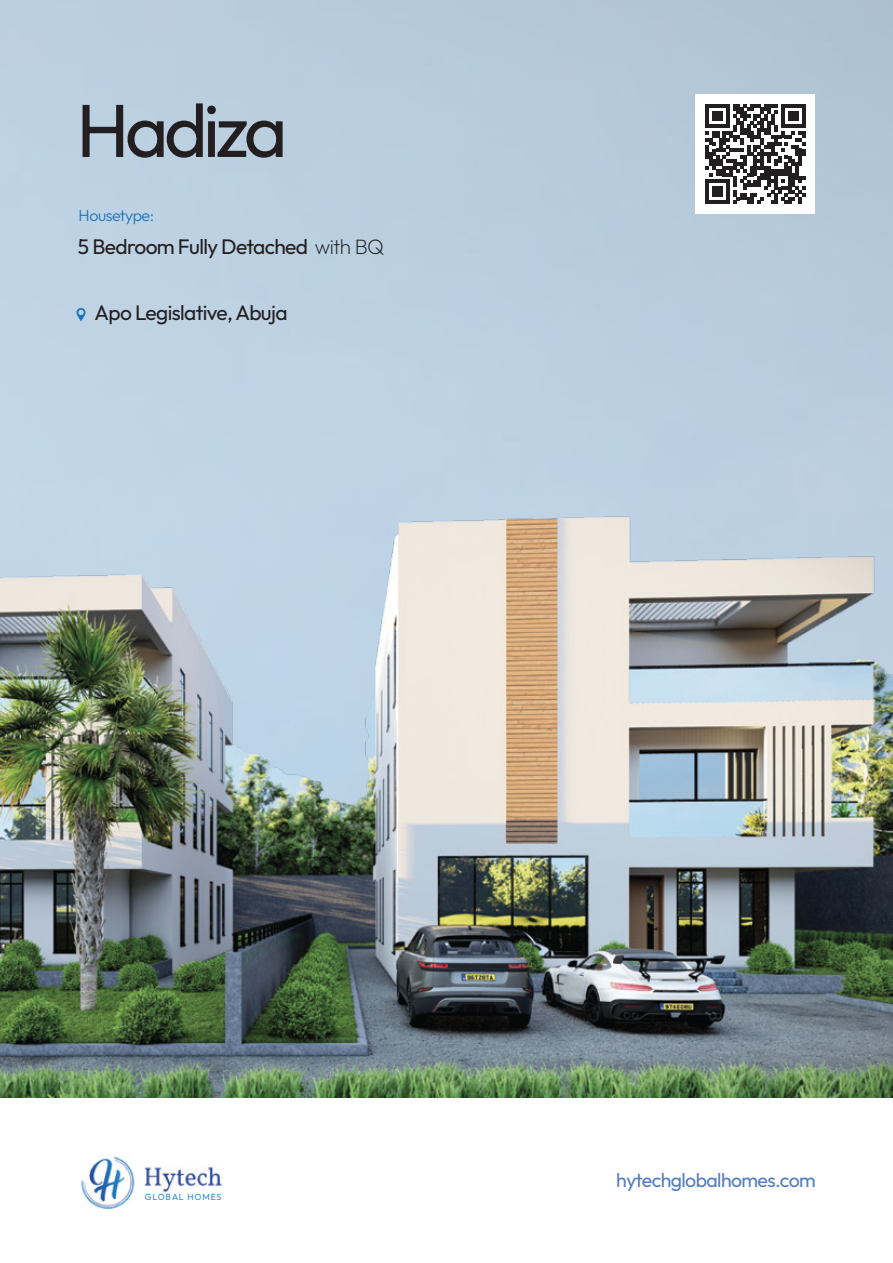
<style>
.page{position:relative;width:893px;height:1263px;background:#fff}
.page>*{position:absolute;margin:0;border:0;box-sizing:border-box;transform-origin:0 0}
.t1{font:100 75px "Outfit";letter-spacing:-.06em;color:#231f20}
.t2{font:100 21px "Outfit";letter-spacing:-.03em;color:#231f20}
.t3{font:100 19.5px "Outfit";letter-spacing:-.03em;color:#547dbf}
.t4{font:100 16.05px "Outfit";letter-spacing:-.03em;color:#1c75bc}
.t5{font:100 8.85px "Outfit";letter-spacing:.1em;color:#278fce}
</style>
<div class="page">
<img style="left:0;top:461px;width:893px;height:637px">
<svg style="left:76px;top:308px;width:10px;height:13px"></svg>
<img style="left:81px;top:1153px;width:54px;height:56px">
<img style="left:145px;top:1166px;width:77px;height:27px">
<svg style="left:705px;top:104px;width:100px;height:100px"></svg>
<h1 class="t1" style="left:76px;top:88px;width:213px">Hadiza</h1>
<p class="t4" style="left:79px;top:206px;width:77px">Housetype:</p>
<p class="t2" style="left:78px;top:235px;width:308px">5 Bedroom Fully Detached with BQ</p>
<p class="t2" style="left:95px;top:301px;width:194px">Apo Legislative, Abuja</p>
<p class="t5" style="left:145px;top:1192px;width:78px">GLOBAL HOMES</p>
<p class="t3" style="left:616px;top:1169px;width:201px">hytechglobalhomes.com</p>
</div>
